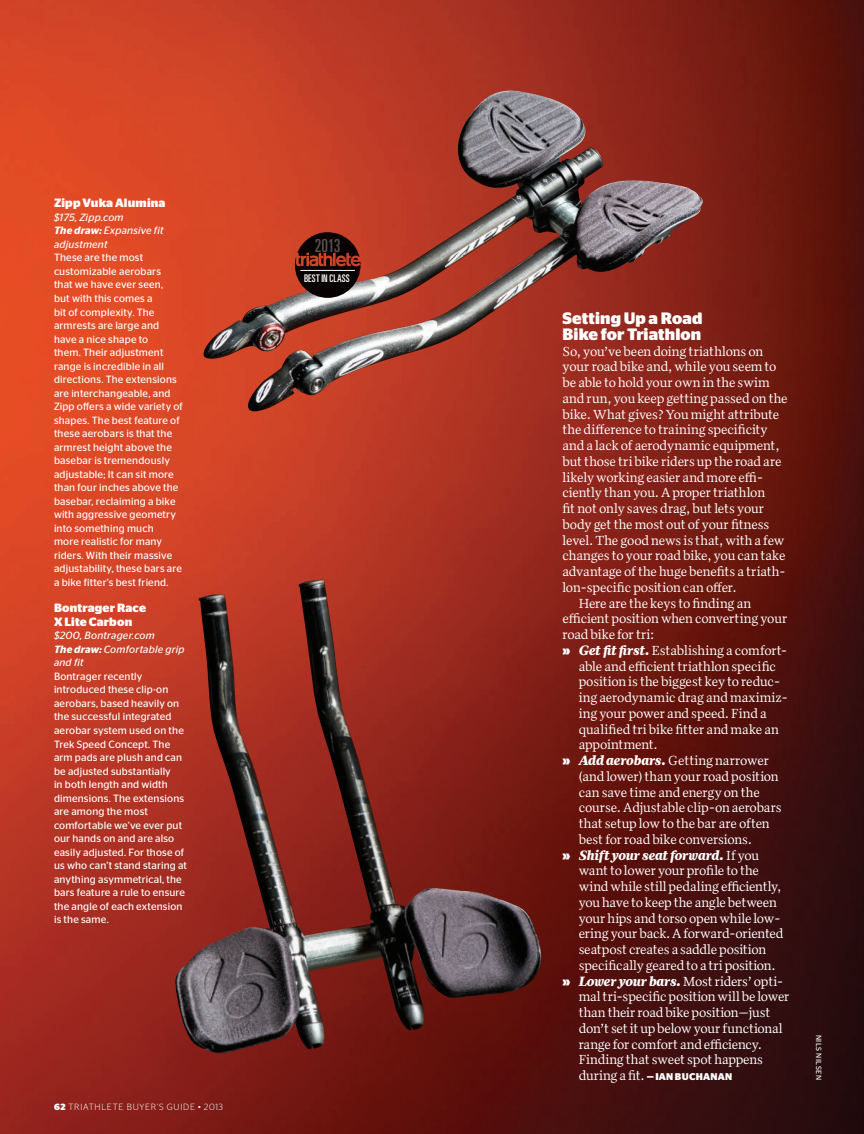
<style>
.page{position:relative;width:864px;height:1134px;background:#fff}
.page>*{position:absolute;margin:0;border:0;box-sizing:border-box;transform-origin:0 0}
.t1{font:ultra-condensed 18px "Univers";color:#545151}
.Sidebar_small_text_n{font:700 16.5px/15.8px "Stag Sans";letter-spacing:.005em;color:#fff}
.Body_copy_no_indent{font:13.5px/15.8px "Quiosco One";letter-spacing:-.015em;color:#fff}
.Body_copy_indent{font:13.5px/15.8px "Quiosco One";letter-spacing:-.015em;color:#fff}
.Header_Products{font:700 12px/13.5px "Stag Sans";letter-spacing:.015em;color:#fff}
.Body_Products{font:10.5px/13.5px "Stag Sans";letter-spacing:.015em;color:#fff}
.Body_Products-2{font:italic 10.5px/13.5px "Stag Sans";letter-spacing:.02em;color:#fff}
.t2{font:ultra-condensed 10.5px "Univers";letter-spacing:.02em;color:#fff}
.Body_copy_no_indent-2{font:700 9.75px "Stag Sans";letter-spacing:.025em;color:#fff}
.t3{font:300 9px "Stag Sans";letter-spacing:.08em;color:#fff}
.Photo_Credit{font:7.5px "Stag Sans";letter-spacing:.06em;color:#fff}
.s1{font-weight:600}
.s2{font-weight:700}
.s3{font-family:"Stag Sans";font-weight:900}
.s4{font-weight:700;font-style:italic}
.s5{font-family:"Quiosco One";font-weight:400;font-size:13.5px}
</style>
<div class="page">
<img style="left:0;top:0;width:864px;height:1134px">
<img style="left:175px;top:580px;width:370px;height:474px">
<img style="left:204px;top:90px;width:499px;height:321px">
<svg style="left:295px;top:232px;width:66px;height:66px;background:#4b231b"></svg>
<hr style="left:300px;top:270px;width:55px;height:1px;background:#fff">
<p class="Header_Products" style="left:54px;top:197px;width:113px">Zipp Vuka Alumina</p>
<p class="Body_Products-2" style="left:54px;top:210px;width:71px">$175, Zipp.com</p>
<p class="Body_Products-2" style="left:54px;top:224px;width:111px"><span class="s1">The draw:</span> Expansive fit adjustment</p>
<p class="Body_Products" style="left:54px;top:251px;width:130px">These are the most customizable aerobars<br>that we have ever seen,<br>but with this comes a<br>bit of complexity. The armrests are large and have a nice shape to<br>them. Their adjustment range is incredible in all directions. The extensions are interchangeable, and<br>Zipp offers a wide variety of shapes. The best feature of these aerobars is that the armrest height above the basebar is tremendously adjustable; It can sit more than four inches above the basebar, reclaiming a bike with aggressive geometry into something much<br>more realistic for many riders. With their massive adjustability, these bars are a bike fitter’s best friend.</p>
<p class="Header_Products" style="left:54px;top:602px;width:93px">Bontrager Race<br>X Lite Carbon</p>
<p class="Body_Products-2" style="left:54px;top:629px;width:102px">$200, Bontrager.com</p>
<p class="Body_Products-2" style="left:54px;top:642px;width:132px"><span class="s1">The draw:</span> Comfortable grip and fit</p>
<p class="Body_Products" style="left:54px;top:670px;width:135px">Bontrager recently introduced these clip-on aerobars, based heavily on the successful integrated aerobar system used on the<br>Trek Speed Concept. The arm pads are plush and can be adjusted substantially<br>in both length and width dimensions. The extensions are among the most comfortable we’ve ever put our hands on and are also easily adjusted. For those of us who can’t stand staring at anything asymmetrical, the bars feature a rule to ensure the angle of each extension is the same.</p>
<p class="t3" style="left:54px;top:1102px;width:171px"><span class="s2">62</span> TRIATHLETE BUYER'S GUIDE • 2013</p>
<p class="t1" style="left:315px;top:235px;width:27px">2013</p>
<p class="t2" style="left:304px;top:272px;width:47px">BEST IN CLASS</p>
<p class="Sidebar_small_text_n" style="left:562px;top:310px;width:141px">Setting Up a Road<br>Bike for Triathlon</p>
<p class="Body_copy_no_indent" style="left:562px;top:343px;width:227px">So, you’ve been doing triathlons on your road bike and, while you seem to be able to hold your own in the swim and run, you keep getting passed on the bike. What gives? You might attribute the difference to training specificity and a lack of aerodynamic equipment, but those tri bike riders up the road are likely working easier and more effi&shy;ciently than you. A proper triathlon<br>fit not only saves drag, but lets your body get the most out of your fitness level. The good news is that, with a few changes to your road bike, you can take advantage of the huge benefits a triath&shy;lon-specific position can offer.</p>
<p class="Body_copy_indent" style="left:562px;top:595px;width:227px;text-indent:16px">Here are the keys to finding an efficient position when converting your road bike for tri:</p>
<p class="Body_copy_no_indent" style="left:579px;top:642px;width:211px;text-indent:-16px"><span class="s3">»</span> <span class="s4">Get fit first.</span> Establishing a comfort&shy;able and efficient triathlon specific position is the biggest key to reduc&shy;ing aerodynamic drag and maximiz&shy;ing your power and speed. Find a qualified tri bike fitter and make an appointment.</p>
<p class="Body_copy_no_indent" style="left:579px;top:752px;width:205px;text-indent:-16px"><span class="s3">»</span> <span class="s4">Add aerobars.</span> Getting narrower (and lower) than your road position can save time and energy on the course. Adjustable clip-on aerobars that setup low to the bar are often best for road bike conversions.</p>
<p class="Body_copy_no_indent" style="left:579px;top:847px;width:206px;text-indent:-16px"><span class="s3">»</span> <span class="s4">Shift your seat forward.</span> If you want to lower your profile to the wind while still pedaling efficiently, you have to keep the angle between your hips and torso open while low&shy;ering your back. A forward-oriented seatpost creates a saddle position specifically geared to a tri position.</p>
<p class="Body_copy_no_indent" style="left:579px;top:973px;width:213px;text-indent:-16px"><span class="s3">»</span> <span class="s4">Lower your bars.</span> Most riders’ opti&shy;mal tri-specific position will be lower than their road bike position—just don’t set it up below your functional range for comfort and efficiency.<br>Finding that sweet spot happens</p>
<p class="Body_copy_no_indent-2" style="left:579px;top:1071px;width:155px"><span class="s5">during a fit.</span> — IAN BUCHANAN</p>
<p class="Photo_Credit" style="left:823px;top:1035px;width:47px;rotate:90deg">NILS NILSEN</p>
</div>
